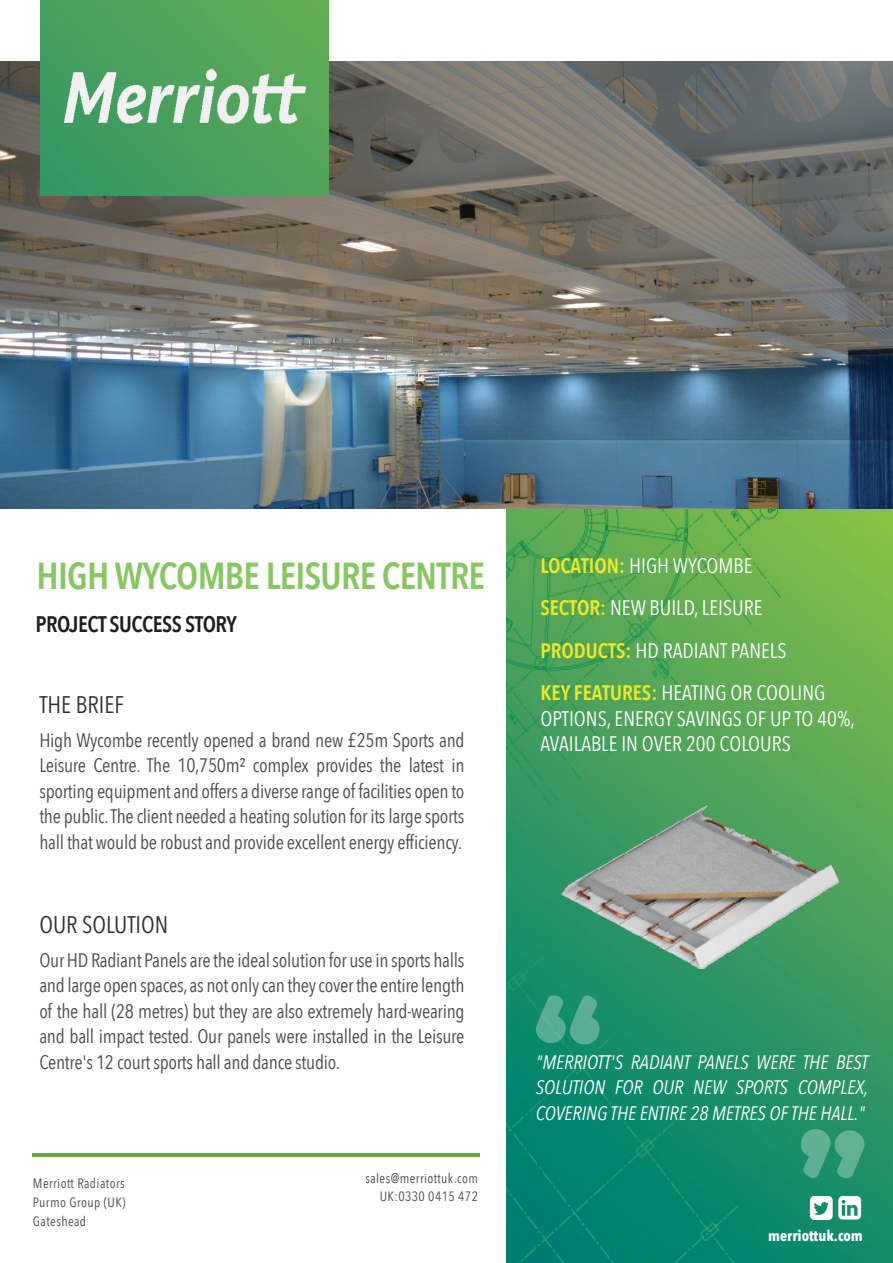
<style>
.page{position:relative;width:893px;height:1263px;background:#fff}
.page>*{position:absolute;margin:0;border:0;box-sizing:border-box;transform-origin:0 0}
.t1{font:600 37.5px "Avenir Next Condensed";letter-spacing:-.02em;color:#87c762}
.t2{font:24px "Avenir Next Condensed";color:#312f30}
.t3{font:600 22.5px "Avenir Next Condensed";letter-spacing:-.02em;color:#221d1a}
.t4{font:21px/25.5px "Avenir Next Condensed";color:#fff}
.Body_text{font:19.5px/25.5px "Avenir Next Condensed";letter-spacing:-.015em;color:#4b4c4d;text-align:justify}
.t5{font:italic 19.5px/25.5px "Avenir Next Condensed";color:#fff;text-align:justify}
.t6{font:700 15px "Avenir Next Condensed";color:#fff}
.t7{font:13.5px "Avenir Next Condensed";letter-spacing:.03em;color:#4b4c4d}
.s1{font-weight:600;color:#ede92a}
</style>
<div class="page">
<img style="left:506px;top:509px;width:387px;height:754px">
<hr style="left:32px;top:1153px;width:448px;height:4px;background:#67a837">
<img style="left:0;top:62px;width:893px;height:447px">
<svg style="left:536px;top:995px;width:63px;height:49px;background:#3fa186"></svg>
<svg style="left:801px;top:1129px;width:63px;height:49px;background:#48a484"></svg>
<svg style="left:810px;top:1196px;width:51px;height:24px"></svg>
<img style="left:41px;top:0;width:288px;height:196px">
<img style="left:561px;top:803px;width:277px;height:165px">
<img style="left:64px;top:70px;width:241px;height:55px">
<p class="t1" style="left:36px;top:544px;width:450px">HIGH WYCOMBE LEISURE CENTRE</p>
<p class="t3" style="left:35px;top:605px;width:203px">PROJECT SUCCESS STORY</p>
<p class="t2" style="left:39px;top:683px;width:86px">THE BRIEF</p>
<p class="Body_text" style="left:39px;top:726px;width:427px">High Wycombe recently opened a brand new £25m Sports and Leisure Centre. The 10,750m² complex provides the latest in sporting equipment and offers a diverse range of facilities open to the public. The client needed a heating solution for its large sports hall that would be robust and provide excellent energy efficiency.</p>
<p class="t2" style="left:39px;top:904px;width:130px">OUR SOLUTION</p>
<p class="Body_text" style="left:39px;top:946px;width:427px">Our HD Radiant Panels are the ideal solution for use in sports halls and large open spaces, as not only can they cover the entire length of the hall (28 metres) but they are also extremely hard-wearing and ball impact tested. Our panels were installed in the Leisure Centre's 12 court sports hall and dance studio.</p>
<p class="t7" style="left:33px;top:1171px;width:93px">Merriott Radiators</p>
<p class="t7" style="left:33px;top:1191px;width:94px">Purmo Group (UK)</p>
<p class="t7" style="left:33px;top:1210px;width:55px">Gateshead</p>
<p class="t7" style="left:365px;top:1166px;width:114px">sales@merriottuk.com</p>
<p class="t7" style="left:380px;top:1184px;width:100px">UK:0330 0415 472</p>
<p class="t4" style="left:540px;top:552px;width:214px"><span class="s1">LOCATION:</span> HIGH WYCOMBE</p>
<p class="t4" style="left:540px;top:594px;width:224px"><span class="s1">SECTOR:</span> NEW BUILD, LEISURE</p>
<p class="t4" style="left:540px;top:637px;width:248px"><span class="s1">PRODUCTS:</span> HD RADIANT PANELS</p>
<p class="t4" style="left:540px;top:679px;width:316px"><span class="s1">KEY FEATURES:</span> HEATING OR COOLING<br>OPTIONS, ENERGY SAVINGS OF UP TO 40%,<br>AVAILABLE IN OVER 200 COLOURS</p>
<p class="t5" style="left:536px;top:1049px;width:334px">"MERRIOTT'S RADIANT PANELS WERE THE BEST SOLUTION FOR OUR NEW SPORTS COMPLEX, COVERING THE ENTIRE 28 METRES OF THE HALL."</p>
<p class="t6" style="left:768px;top:1226px;width:96px">merriottuk.com</p>
</div>
